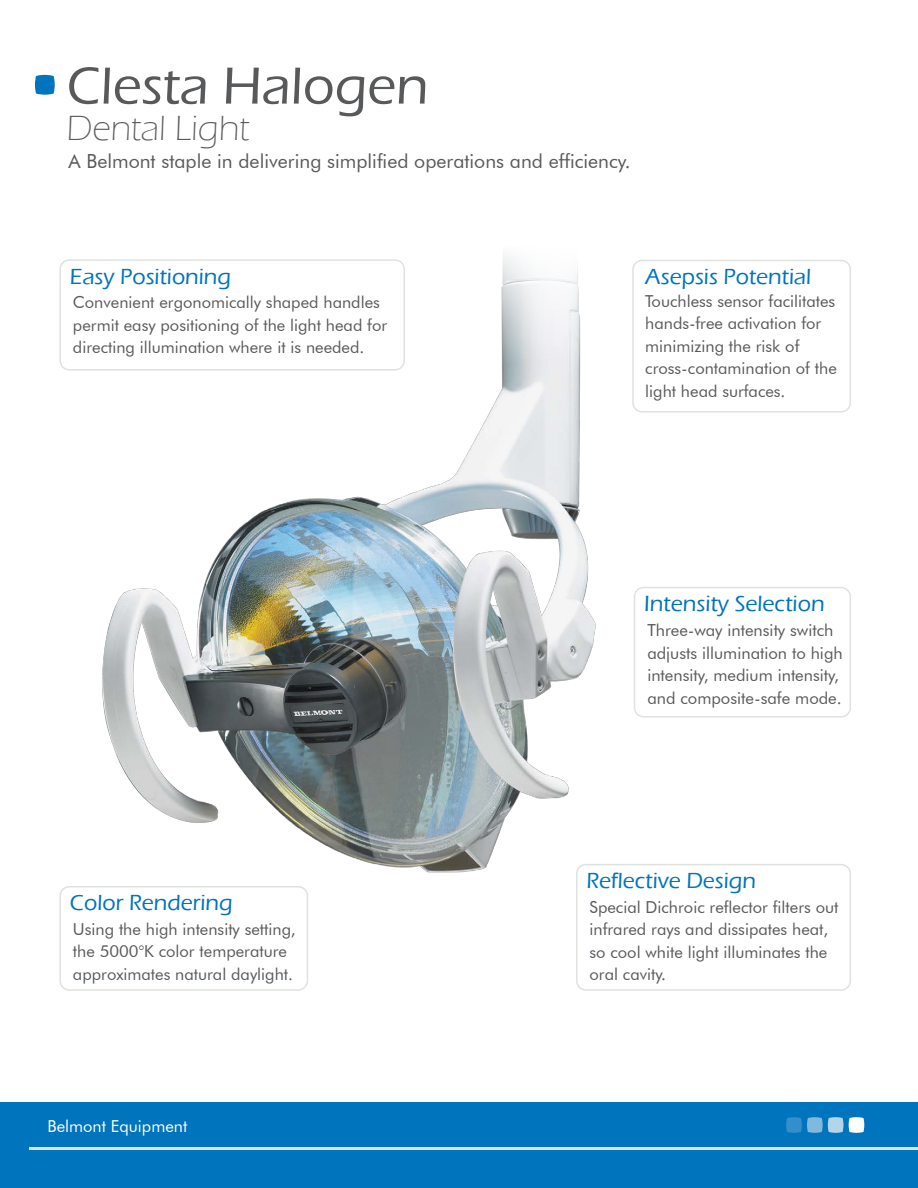
<style>
.page{position:relative;width:918px;height:1188px;background:#fff}
.page>*{position:absolute;margin:0;border:0;box-sizing:border-box;transform-origin:0 0}
.t1{font:500 54px "Eras ITC";color:#58595b}
.t2{font:300 36px "Eras ITC";color:#58595b}
.t3{font:500 22.65px "Eras ITC";color:#0074bc}
.t4{font:500 22.5px "Eras ITC";color:#0074bc}
.t5{font:19.5px "Futura BT";color:#58595b}
.t6{font:16.65px/22.6px "Futura BT";color:#58595b}
.t7{font:16.5px/22.5px "Futura BT";color:#58595b}
.t8{font:16.5px "Futura BT";color:#fff}
</style>
<div class="page">
<img style="left:102px;top:262px;width:537px;height:611px">
<svg style="left:482px;top:255px;width:143px;height:116px"></svg>
<div style="left:0;top:1102px;width:918px;height:86px;background:#0074bc"></div>
<svg style="left:849px;top:1117px;width:15px;height:16px"></svg>
<svg style="left:786px;top:1117px;width:57px;height:16px"></svg>
<hr style="left:29px;top:1147px;width:889px;height:3px;background:#dee3dd">
<div style="left:576px;top:864px;width:275px;height:127px;border:2px solid #dee3dd;border-radius:9px"></div>
<div style="left:634px;top:587px;width:217px;height:131px;border:2px solid #dee3dd;border-radius:9px"></div>
<div style="left:59px;top:259px;width:346px;height:112px;border:2px solid #dee3dd;border-radius:9px"></div>
<div style="left:59px;top:886px;width:249px;height:105px;border:2px solid #dee3dd;border-radius:9px"></div>
<div style="left:632px;top:260px;width:219px;height:153px;border:2px solid #dee3dd;border-radius:9px"></div>
<svg style="left:35px;top:75px;width:20px;height:20px"></svg>
<h1 class="t1" style="left:67px;top:56px;width:363px">Clesta Halogen</h1>
<h2 class="t2" style="left:67px;top:109px;width:184px">Dental Light</h2>
<p class="t5" style="left:69px;top:149px;width:564px">A Belmont staple in delivering simplified operations and efficiency.</p>
<h3 class="t4" style="left:70px;top:264px;width:163px">Easy Positioning</h3>
<p class="t7" style="left:73px;top:291px;width:316px">Convenient ergonomically shaped handles permit easy positioning of the light head for directing illumination where it is needed.</p>
<h3 class="t4" style="left:645px;top:264px;width:167px">Asepsis Potential</h3>
<p class="t7" style="left:645px;top:290px;width:193px">Touchless sensor facilitates hands-free activation for minimizing the risk of cross-contamination of the light head surfaces.</p>
<h3 class="t3" style="left:644px;top:591px;width:182px">Intensity Selection</h3>
<p class="t6" style="left:647px;top:618px;width:197px">Three-way intensity switch adjusts illumination to high intensity, medium intensity, and composite-safe mode.</p>
<h3 class="t4" style="left:70px;top:890px;width:164px">Color Rendering</h3>
<p class="t7" style="left:73px;top:917px;width:224px">Using the high intensity setting, the 5000°K color temperature approximates natural daylight.</p>
<p class="t8" style="left:47px;top:1116px;width:141px">Belmont Equipment</p>
<h3 class="t4" style="left:587px;top:868px;width:171px">Reflective Design</h3>
<p class="t7" style="left:590px;top:895px;width:250px">Special Dichroic reflector filters out infrared rays and dissipates heat, so cool white light illuminates the oral cavity.</p>
</div>
